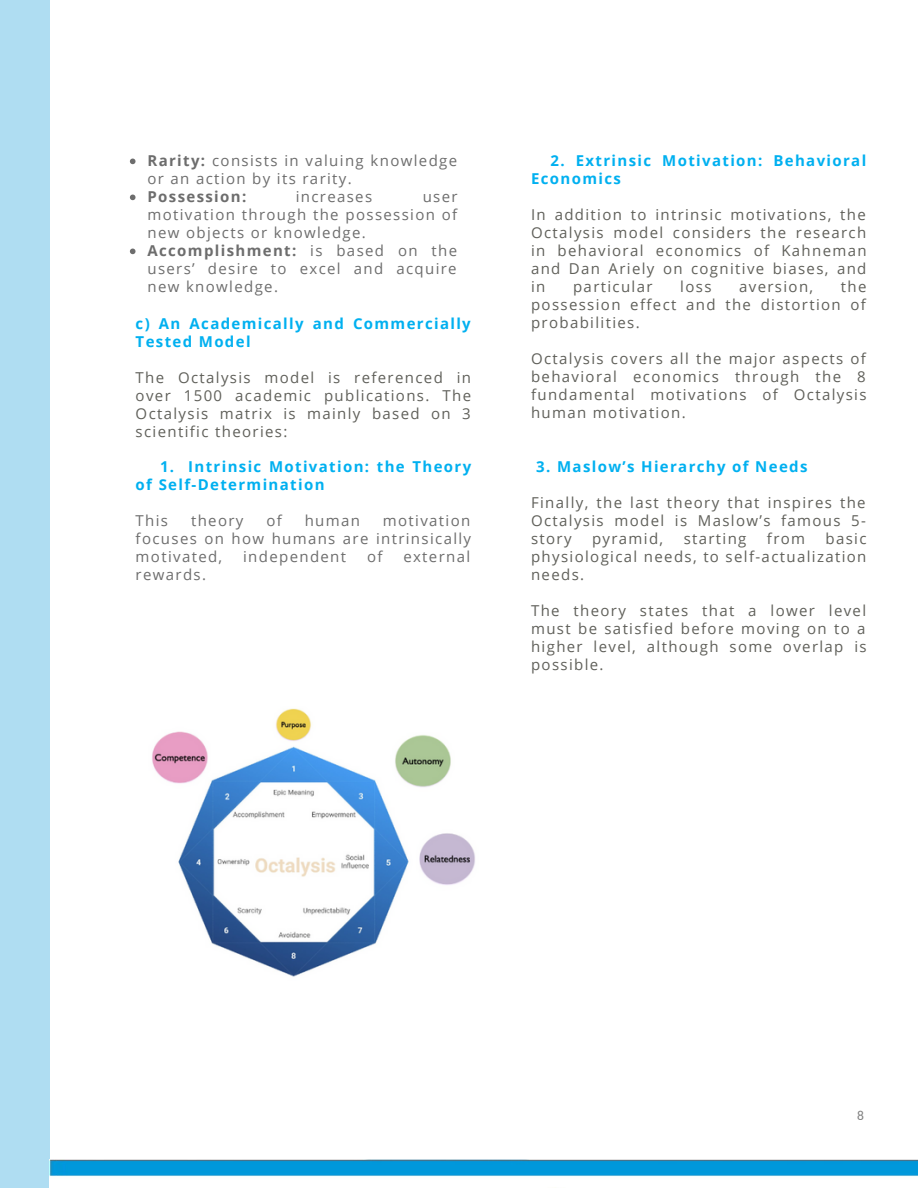
<style>
.page{position:relative;width:918px;height:1188px;background:#fff}
.page>*{position:absolute;margin:0;border:0;box-sizing:border-box;transform-origin:0 0}
.t1{font:15px/18px "Open Sans";letter-spacing:.09em;color:#60605a;text-align:justify}
.t2{font:15px/18px "Open Sans";letter-spacing:.09em;color:#6d6d6d}
.t3{font:700 15px/18px "Open Sans";letter-spacing:.09em;color:#00b0f0}
.t4{font:700 15px "Open Sans";letter-spacing:.09em;color:#6d6d6d}
.t5{font:13.5px "Carlito";color:#808080}
.s1{font-weight:700}
</style>
<div class="page">
<div style="left:0;top:0;width:49px;height:1188px;background:#afddf2"></div>
<img style="left:50px;top:1160px;width:868px;height:17px">
<img style="left:152px;top:708px;width:323px;height:269px">
<svg style="left:130px;top:159px;width:6px;height:5px"></svg>
<svg style="left:130px;top:195px;width:6px;height:5px"></svg>
<svg style="left:130px;top:249px;width:6px;height:5px"></svg>
<p class="t2" style="left:148px;top:152px;width:311px"><span class="s1">Rarity:</span> consists in valuing knowledge or an action by its rarity.</p>
<p class="t4" style="left:148px;top:186px;width:100px">Possession:</p>
<p class="t2" style="left:296px;top:188px;width:78px">increases</p>
<p class="t2" style="left:148px;top:188px;width:312px;text-indent:275px">user motivation through the possession of new objects or knowledge.<br><span class="s1">Accomplishment:</span> is based on the users’ desire to excel and acquire new knowledge.</p>
<p class="t3" style="left:136px;top:314px;width:337px">c) An Academically and Commercially<br>Tested Model</p>
<p class="t1" style="left:136px;top:368px;width:337px">The Octalysis model is referenced in over 1500 academic publications. The Octalysis matrix is mainly based on 3 scientific theories:</p>
<p class="t3" style="left:136px;top:457px;width:337px;text-indent:24px">1. Intrinsic Motivation: the Theory of Self-Determination</p>
<p class="t2" style="left:136px;top:511px;width:34px">This</p>
<p class="t2" style="left:191px;top:511px;width:54px">theory</p>
<p class="t2" style="left:266px;top:511px;width:17px">of</p>
<p class="t2" style="left:305px;top:511px;width:57px">human</p>
<p class="t2" style="left:136px;top:511px;width:337px;text-align:justify;text-indent:247px">motivation focuses on how humans are intrinsically motivated,</p>
<p class="t2" style="left:243px;top:547px;width:104px">independent</p>
<p class="t2" style="left:367px;top:547px;width:17px">of</p>
<p class="t2" style="left:403px;top:547px;width:68px">external</p>
<p class="t2" style="left:136px;top:565px;width:72px">rewards.</p>
<p class="t3" style="left:531px;top:152px;width:337px;text-indent:19px">2. Extrinsic Motivation: Behavioral<br>Economics</p>
<p class="t1" style="left:531px;top:206px;width:337px">In addition to intrinsic motivations, the Octalysis model considers the research in behavioral economics of Kahneman and Dan Ariely on cognitive biases, and in</p>
<p class="t1" style="left:531px;top:278px;width:337px;text-indent:310px">the possession effect and the distortion of probabilities.</p>
<p class="t1" style="left:531px;top:350px;width:337px">Octalysis covers all the major aspects of behavioral economics through the 8 fundamental motivations of Octalysis human motivation.</p>
<p class="t1" style="left:573px;top:278px;width:81px">particular</p>
<p class="t1" style="left:680px;top:278px;width:33px">loss</p>
<p class="t1" style="left:739px;top:278px;width:76px">aversion,</p>
<p class="t3" style="left:536px;top:457px;width:273px">3. Maslow’s Hierarchy of Needs</p>
<p class="t1" style="left:531px;top:493px;width:336px">Finally, the last theory that inspires the Octalysis model is Maslow’s famous 5- story</p>
<p class="t1" style="left:592px;top:529px;width:73px">pyramid,</p>
<p class="t1" style="left:684px;top:529px;width:64px">starting</p>
<p class="t1" style="left:767px;top:529px;width:40px">from</p>
<p class="t1" style="left:531px;top:529px;width:337px;text-indent:294px">basic physiological needs, to self-actualization needs.</p>
<p class="t1" style="left:531px;top:601px;width:337px">The theory states that a lower level must be satisfied before moving on to a higher level, although some overlap is possible.</p>
<p class="t5" style="left:857px;top:1110px;width:8px">8</p>
</div>
